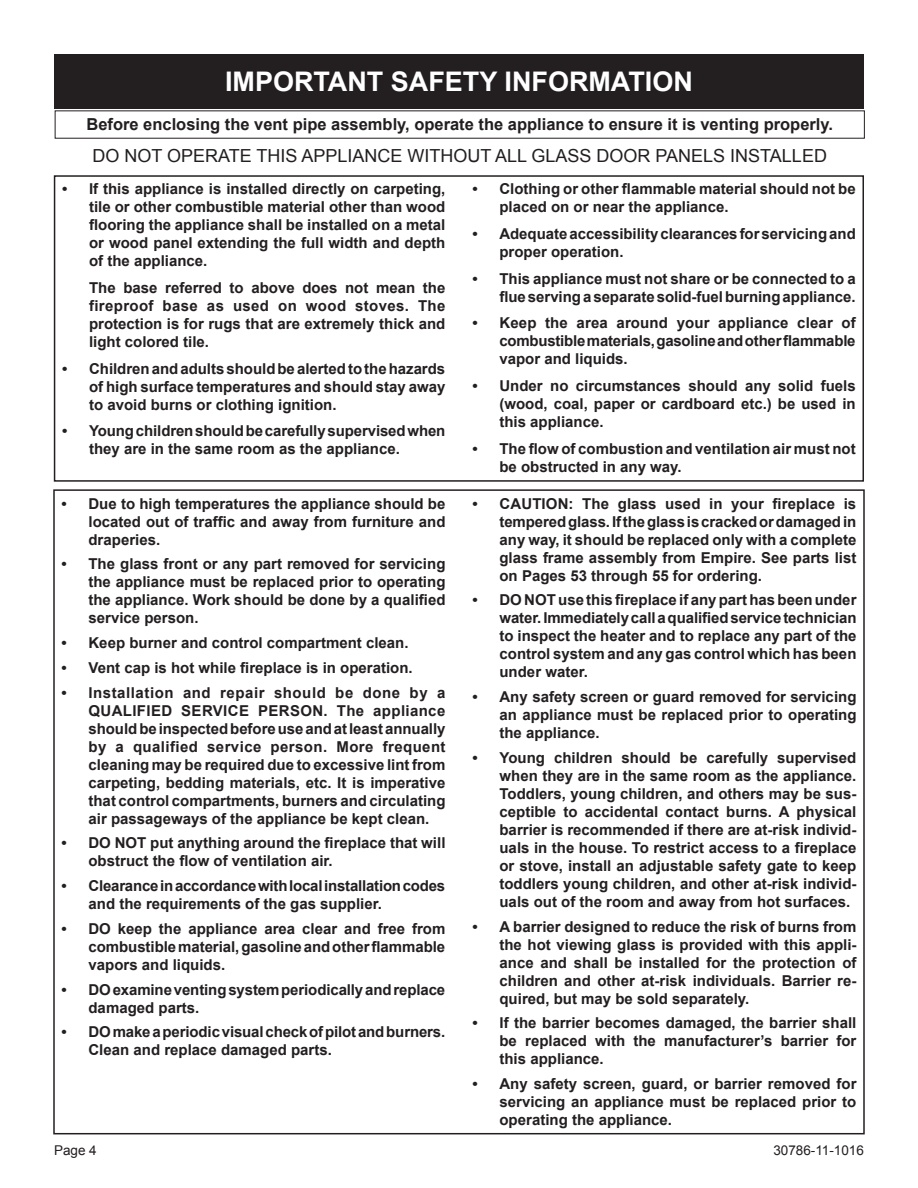
<style>
.page{position:relative;width:918px;height:1188px;background:#fff}
.page>*{position:absolute;margin:0;border:0;box-sizing:border-box;transform-origin:0 0}
.t1{font:700 27px "Arial";color:#fff}
.t2{font:18px "Arial";color:#231f20}
.t3{font:700 16.5px "Arial";color:#231f20}
.t4{font:700 15px/18px "Arial";color:#231f20;text-align:justify}
.t5{font:700 15px/18px "Arial";letter-spacing:.035em;color:#231f20}
.t6{font:13.5px "Arial";color:#231f20}
</style>
<div class="page">
<div style="left:54px;top:175px;width:810px;height:307px;border:2px solid #231f20"></div>
<div style="left:54px;top:54px;width:810px;height:54px;background:#231f20"></div>
<h1 class="t1" style="left:225px;top:63px;width:465px">IMPORTANT SAFETY IN FORMATION</h1>
<p class="t3" style="left:86px;top:113px;width:748px">Before enclosing the vent pipe assembly, operate the appliance to ensure it is venting properly.</p>
<p class="t2" style="left:92px;top:144px;width:736px">DO NOT OPERATE THIS APPLIANCE WITHOUT ALL GLASS DOOR PANELS INSTALLED</p>
<p class="t4" style="left:89px;top:181px;width:358px;text-indent:-27px">• If this appliance is installed directly on carpeting, tile or other combustible material other than wood flooring the appliance shall be installed on a metal or wood panel extending the full width and depth of the appliance.</p>
<p class="t4" style="left:89px;top:279px;width:358px;text-indent:-27px">The base referred to above does not mean the fireproof base as used on wood stoves. The protection is for rugs that are extremely thick and light colored tile.</p>
<p class="t4" style="left:89px;top:360px;width:358px;text-indent:-27px">• Children and adults should be alerted to the hazards of high surface temperatures and should stay away to avoid burns or clothing ignition.</p>
<p class="t4" style="left:89px;top:423px;width:358px;text-indent:-27px">• Young children should be carefully supervised when they are in the same room as the appliance.</p>
<p class="t4" style="left:88px;top:495px;width:359px;text-indent:-27px">• Due to high temperatures the appliance should be located out of traffic and away from furniture and draperies.</p>
<p class="t4" style="left:88px;top:555px;width:359px;text-indent:-27px">• The glass front or any part removed for servicing the appliance must be replaced prior to operating the appliance. Work should be done by a qualified service person.</p>
<p class="t4" style="left:62px;top:634px;width:349px">• Keep burner and control compartment clean.</p>
<p class="t4" style="left:62px;top:659px;width:353px">• Vent cap is hot while fireplace is in operation.</p>
<p class="t5" style="left:88px;top:684px;width:358px;text-indent:-27px">• Installation and repair should be done by a qual</p>
<p class="t4" style="left:88px;top:702px;width:359px;text-indent:44px">ified service person. The appliance should be inspected before use and at least annually by a qualified service person. More frequent cleaning may be required due to excessive lint from carpeting, bedding materials, etc. It is imperative that control compartments, burners and circulating air passageways of the appliance be kept clean.</p>
<p class="t4" style="left:88px;top:834px;width:359px;text-indent:-27px">• Do not put anything around the fireplace that will obstruct the flow of ventilation air.</p>
<p class="t4" style="left:89px;top:877px;width:358px;text-indent:-27px">• Clearance in accordance with local installation codes and the requirements of the gas supplier.</p>
<p class="t4" style="left:89px;top:920px;width:358px;text-indent:-27px">• Do keep the appliance area clear and free from combustible material, gasoline and other flammable vapors and liquids.</p>
<p class="t4" style="left:89px;top:981px;width:358px;text-indent:-27px">• Do examine venting system periodically and replace damaged parts.</p>
<p class="t4" style="left:89px;top:1023px;width:358px;text-indent:-27px">• Do make a periodic visual check of pilot and burners.<br>Clean and replace damaged parts.</p>
<p class="t4" style="left:499px;top:181px;width:358px;text-indent:-27px">• Clothing or other flammable material should not be placed on or near the appliance.</p>
<p class="t4" style="left:499px;top:225px;width:358px;text-indent:-27px">• Adequate accessibility clearances for servicing and proper operation.</p>
<p class="t4" style="left:472px;top:270px;width:385px;text-align:right">• This appliance must not share or be connected to a flue serving a separate solid-fuel burning appliance.</p>
<p class="t4" style="left:499px;top:315px;width:358px;text-indent:-27px">• Keep the area around your appliance clear of combustible materials, gasoline and other flammable vapor and liquids.</p>
<p class="t4" style="left:499px;top:377px;width:358px;text-indent:-27px">• Under no circumstances should any solid fuels (wood, coal, paper or cardboard etc.) be used in this appliance.</p>
<p class="t4" style="left:499px;top:440px;width:358px;text-indent:-27px">• The flow of combustion and ventilation air must not be obstructed in any way.</p>
<p class="t4" style="left:500px;top:495px;width:359px;text-indent:-27px">• CAUTION : The glass used in your fireplace is tempered glass. If the glass is cracked or damaged in any way, it should be replaced only with a complete glass frame assembly from Empire. See parts list on Pages 53 through 55 for ordering.</p>
<p class="t4" style="left:500px;top:591px;width:359px;text-indent:-27px">• Do not use this fireplace if any part has been under water. Immediately call a qualified service technician to inspect the heater and to replace any part of the control system and any gas control which has been under water.</p>
<p class="t4" style="left:500px;top:688px;width:359px;text-indent:-27px">• Any safety screen or guard removed for servicing an appliance must be replaced prior to operating the appliance.</p>
<p class="t4" style="left:500px;top:749px;width:359px;text-indent:-27px">• Young children should be carefully supervised when they are in the same room as the appliance.<br>Toddlers, young children, and others may be sus&shy;ceptible to accidental contact burns. A physical barrier is recommended if there are at-risk individ&shy;uals in the house. To restrict access to a fireplace or stove, install an adjustable safety gate to keep toddlers young children, and other at-risk individ&shy;uals out of the room and away from hot surfaces.</p>
<p class="t4" style="left:500px;top:918px;width:359px;text-indent:-27px">• A barrier designed to reduce the risk of burns from the hot viewing glass is provided with this appli&shy;ance and shall be installed for the protection of children and other at-risk individuals. Barrier re&shy;quired, but may be sold separately.</p>
<p class="t4" style="left:500px;top:1014px;width:359px;text-indent:-27px">• If the barrier becomes damaged, the barrier shall be replaced with the manufacturer’s barrier for this appliance.</p>
<p class="t4" style="left:500px;top:1075px;width:359px;text-indent:-27px">• Any safety screen, guard, or barrier removed for servicing an appliance must be replaced prior to operating the appliance.</p>
<p class="t6" style="left:54px;top:1142px;width:44px">Page 4</p>
<p class="t6" style="left:773px;top:1142px;width:92px">30786-11-1016</p>
</div>
